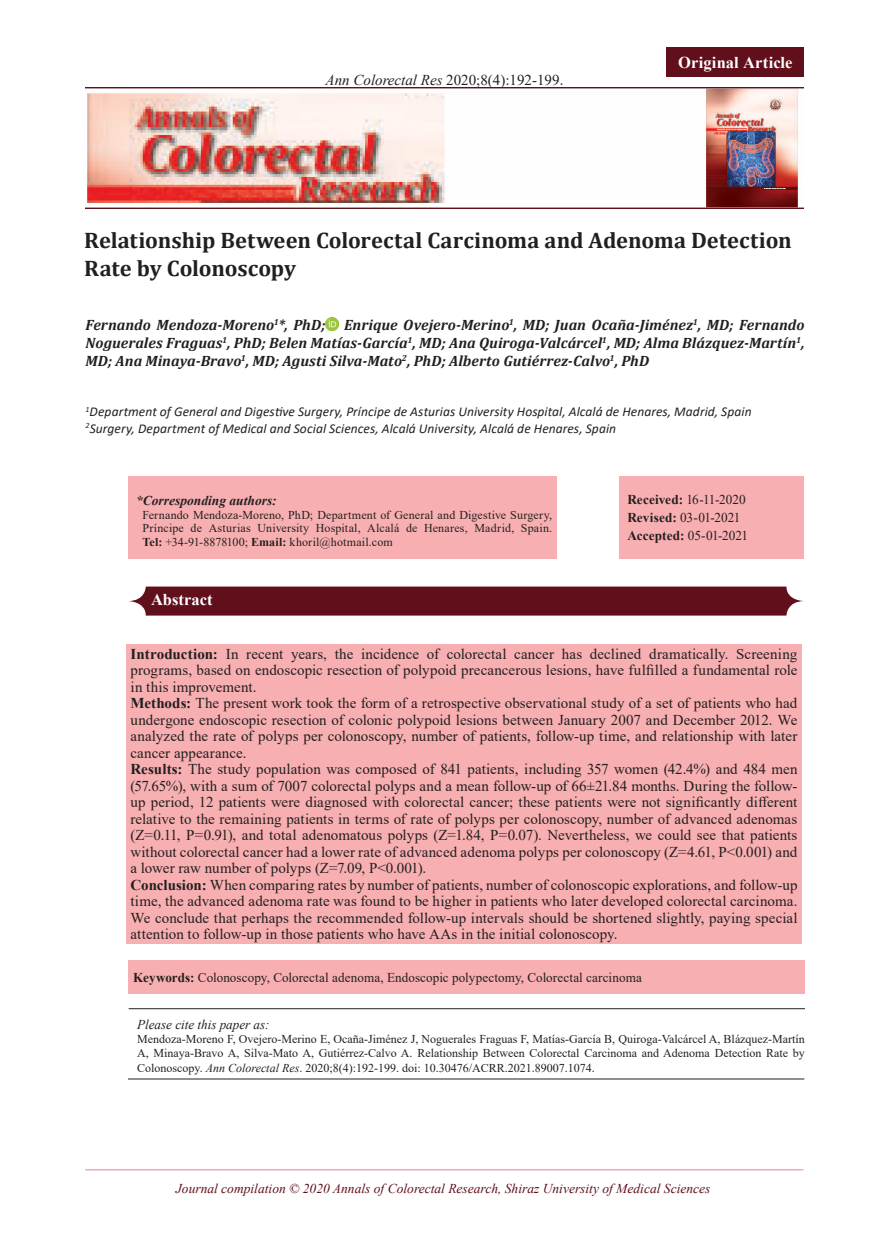
<style>
.page{position:relative;width:889px;height:1242px;background:#fff}
.page>*{position:absolute;margin:0;border:0;box-sizing:border-box;transform-origin:0 0}
.t1{font:700 22.5px/27px "Cambria";letter-spacing:-.005em;color:#231f20}
.t2{font:700 16.5px "Times New Roman";letter-spacing:.005em;color:#fff}
.t3{font:15px/16.5px "Times New Roman";letter-spacing:.005em;color:#231f20}
.t4{font:italic 700 15px/18px "Cambria";letter-spacing:.005em;color:#231f20;text-align:justify}
.t5{font:italic 13.5px/16.2px "Calibri";letter-spacing:.005em;color:#231f20}
.t6{font:13.5px/18px "Times New Roman";letter-spacing:.005em;color:#231f20}
.t7{font:italic 13.5px "Times New Roman";color:#600f1b}
.t8{font:italic 13.5px "Times New Roman";color:#231f20}
.t9{font:italic 700 13.5px "Times New Roman";color:#231f20}
.t10{font:12px/14.4px "Times New Roman";color:#231f20;text-align:justify}
.s1{font-style:italic}
.s2{font-weight:700}
</style>
<div class="page">
<img style="left:85px;top:88px;width:719px;height:121px">
<svg style="left:325px;top:317px;width:13px;height:13px"></svg>
<div style="left:666px;top:48px;width:138px;height:29px;background:#600f1b"></div>
<div style="left:126px;top:644px;width:675px;height:299px;background:#f8afb1"></div>
<hr style="left:129px;top:1008px;width:676px;height:1px;background:#231f20">
<div style="left:128px;top:476px;width:428px;height:82px;background:#f8afb1"></div>
<div style="left:619px;top:476px;width:184px;height:82px;background:#f8afb1"></div>
<hr style="left:85px;top:1169px;width:718px;height:1px;background:#f7a7ad">
<div style="left:129px;top:960px;width:676px;height:34px;background:#f8afb1"></div>
<svg style="left:128px;top:586px;width:676px;height:29px;background:#691d28"></svg>
<hr style="left:128px;top:1078px;width:676px;height:1px;background:#231f20">
<p class="t3" style="left:325px;top:72px;width:239px"><span class="s1">Ann Colorectal Res</span> 2020;8(4):192-199.</p>
<p class="t2" style="left:678px;top:50px;width:116px">Original Article</p>
<h1 class="t1" style="left:84px;top:226px;width:709px">Relationship Between Colorectal Carcinoma and Adenoma Detection<br>Rate by Colonoscopy</h1>
<p class="t4" style="left:86px;top:315px;width:720px">Fernando Mendoza-Moreno<sup>1</sup>*, PhD; Enrique Ovejero-Merino<sup>1</sup>, MD; Juan Ocaña-Jiménez<sup>1</sup>, MD; Fernando Noguerales Fraguas<sup>1</sup>, PhD; Belen Matías-García<sup>1</sup>, MD; Ana Quiroga-Valcárcel<sup>1</sup>, MD; Alma Blázquez-Martín<sup>1</sup>, MD; Ana Minaya-Bravo<sup>1</sup>, MD; Agusti Silva-Mato<sup>2</sup>, PhD; Alberto Gutiérrez-Calvo<sup>1</sup>, PhD</p>
<p class="t5" style="left:86px;top:403px;width:667px"><sup>1</sup>Department of General and Digestive Surgery, Príncipe de Asturias University Hospital, Alcalá de Henares, Madrid, Spain<br><sup>2</sup>Surgery, Department of Medical and Social Sciences, Alcalá University, Alcalá de Henares, Spain</p>
<p class="t9" style="left:136px;top:491px;width:142px">*Corresponding authors:</p>
<p class="t10" style="left:142px;top:507px;width:411px;line-height:13.5px">Fernando Mendoza-Moreno, PhD; Department of General and Digestive Surgery, Príncipe de Asturias University Hospital, Alcalá de Henares, Madrid, Spain.<br><span class="s2">Tel:</span> +34-91-8878100; <span class="s2">Email:</span> khoril@hotmail.com</p>
<p class="t2" style="left:151px;top:587px;width:63px">Abstract</p>
<p class="t6" style="left:627px;top:490px;width:122px"><span class="s2">Received:</span> 16-11-2020<br><span class="s2">Revised:</span> 03-01-2021<br><span class="s2">Accepted:</span> 05-01-2021</p>
<p class="t3" style="left:130px;top:645px;width:668px"><span class="s2">Introduction:</span> In recent years, the incidence of colorectal cancer has declined dramatically. Screening programs, based on endoscopic resection of polypoid precancerous lesions, have fulfilled a fundamental role in this improvement.<br><span class="s2">Methods:</span> The present work took the form of a retrospective observational study of a set of patients who had undergone endoscopic resection of colonic polypoid lesions between January 2007 and December 2012. We analyzed the rate of polyps per colonoscopy, number of patients, follow-up time, and relationship with later cancer appearance.<br><span class="s2">Results:</span> The study population was composed of 841 patients, including 357 women (42.4%) and 484 men (57.65%), with a sum of 7007 colorectal polyps and a mean follow-up of 66±21.84 months. During the follow&shy;up period, 12 patients were diagnosed with colorectal cancer; these patients were not significantly different relative to the remaining patients in terms of rate of polyps per colonoscopy, number of advanced adenomas (Z=0.11, P=0.91), and total adenomatous polyps (Z=1.84, P=0.07). Nevertheless, we could see that patients without colorectal cancer had a lower rate of advanced adenoma polyps per colonoscopy (Z=4.61, P&lt;0.001) and a lower raw number of polyps (Z=7.09, P&lt;0.001).<br><span class="s2">Conclusion:</span> When comparing rates by number of patients, number of colonoscopic explorations, and follow-up time, the advanced adenoma rate was found to be higher in patients who later developed colorectal carcinoma.<br>We conclude that perhaps the recommended follow-up intervals should be shortened slightly, paying special attention to follow-up in those patients who have AAs in the initial colonoscopy.</p>
<p class="t6" style="left:133px;top:968px;width:510px"><span class="s2">Keywords:</span> Colonoscopy, Colorectal adenoma, Endoscopic polypectomy, Colorectal carcinoma</p>
<p class="t8" style="left:137px;top:1014px;width:134px">Please cite this paper as:</p>
<p class="t10" style="left:137px;top:1031px;width:669px">Mendoza-Moreno F, Ovejero-Merino E, Ocaña-Jiménez J, Noguerales Fraguas F, Matías-García B, Quiroga-Valcárcel A, Blázquez-Martín A, Minaya-Bravo A, Silva-Mato A, Gutiérrez-Calvo A. Relationship Between Colorectal Carcinoma and Adenoma Detection Rate by Colonoscopy. <span class="s1">Ann Colorectal Res</span>. 2020;8(4):192-199. doi: 10.30476/ACRR.2021.89007.1074.</p>
<p class="t7" style="left:176px;top:1179px;width:536px">Journal compilation © 2020 Annals of Colorectal Research, Shiraz University of Medical Sciences</p>
</div>
